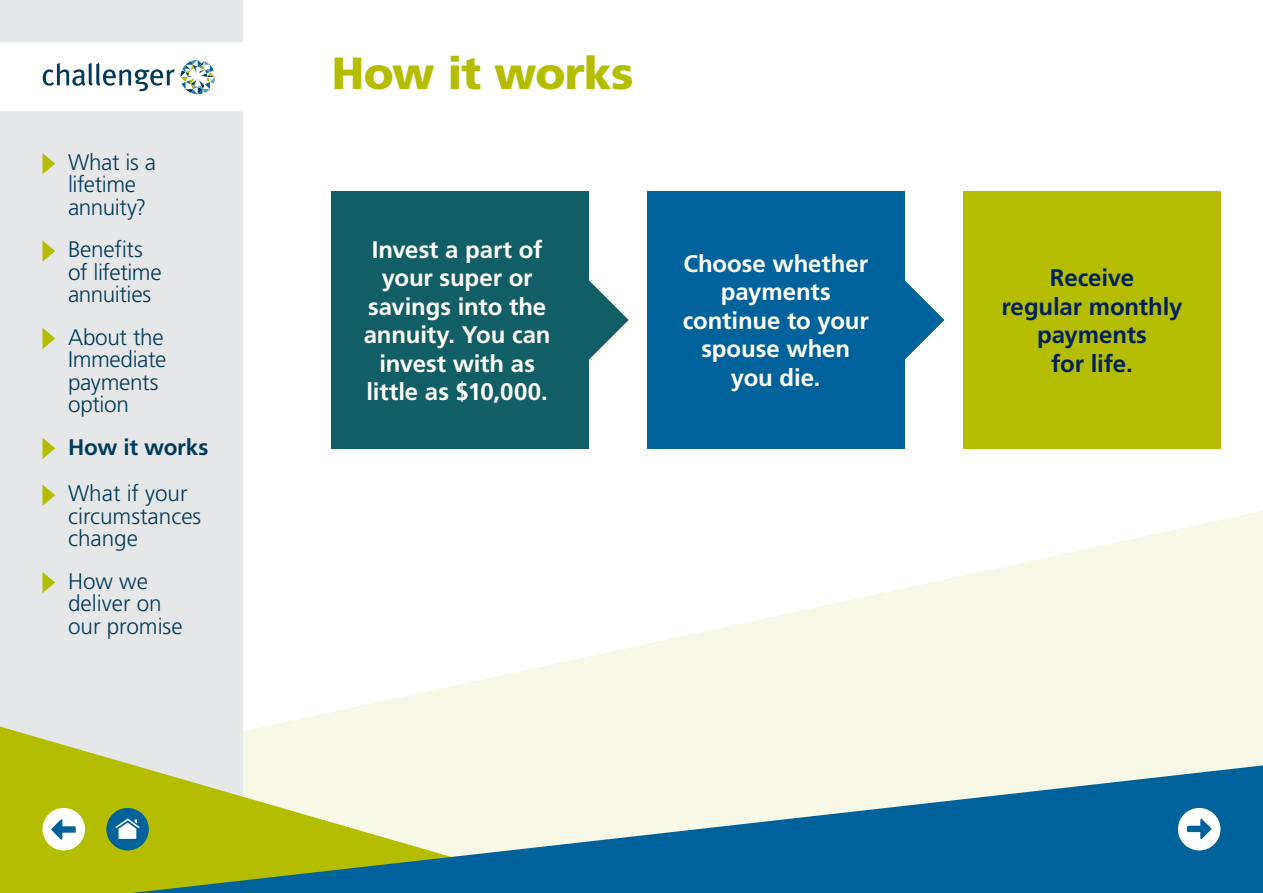
<style>
.page{position:relative;width:1263px;height:893px;background:#fff}
.page>*{position:absolute;margin:0;border:0;box-sizing:border-box;transform-origin:0 0}
.t1{font:900 45px "Frutiger LT Pro";letter-spacing:-.015em;color:#b5bd00}
.t2{font:700 24px/28.5px "Frutiger LT Pro";letter-spacing:-.005em;color:#fff;text-align:center}
.t3{font:700 24px/28.5px "Frutiger LT Pro";letter-spacing:-.005em;color:#00205b;text-align:center}
.t4{font:300 22.5px/22.5px "Frutiger LT Pro";letter-spacing:-.01em;color:#003b5c}
.t5{font:700 22.5px "Frutiger LT Pro";letter-spacing:-.015em;color:#003b5c}
</style>
<div class="page">
<svg style="left:242px;top:511px;width:1021px;height:254px;fill:#f8f8e6"></svg>
<div style="left:963px;top:191px;width:257px;height:258px;background:#b5bd00"></div>
<div style="left:647px;top:191px;width:258px;height:258px;background:#00629b"></div>
<svg style="left:589px;top:280px;width:40px;height:80px"></svg>
<svg style="left:905px;top:280px;width:39px;height:80px"></svg>
<div style="left:332px;top:191px;width:257px;height:258px;background:#115e67"></div>
<div style="left:0;top:0;width:242px;height:893px;background:#e6e7e8"></div>
<svg style="left:0;top:723px;width:576px;height:170px"></svg>
<svg style="left:132px;top:765px;width:1131px;height:128px;background:#73a5a0"></svg>
<div style="left:0;top:43px;width:251px;height:68px;background:#fff"></div>
<svg style="left:43px;top:60px;width:172px;height:34px"></svg>
<div style="left:106px;top:808px;width:43px;height:42px;background:#00629b;border-radius:50%"></div>
<svg style="left:115px;top:818px;width:25px;height:21px"></svg>
<div style="left:1178px;top:808px;width:42px;height:42px;background:#fff;border-radius:50%"></div>
<svg style="left:1187px;top:818px;width:24px;height:21px"></svg>
<div style="left:43px;top:808px;width:42px;height:42px;background:#fff;border-radius:50%"></div>
<svg style="left:51px;top:819px;width:25px;height:21px"></svg>
<svg style="left:43px;top:153px;width:12px;height:21px"></svg>
<svg style="left:43px;top:241px;width:12px;height:21px"></svg>
<svg style="left:43px;top:328px;width:12px;height:21px"></svg>
<svg style="left:43px;top:438px;width:12px;height:21px"></svg>
<svg style="left:43px;top:485px;width:12px;height:21px"></svg>
<svg style="left:43px;top:572px;width:12px;height:21px"></svg>
<p class="t4" style="left:68px;top:151px;width:90px">What is a lifetime annuity?</p>
<p class="t4" style="left:68px;top:238px;width:95px">Benefits of lifetime annuities</p>
<p class="t4" style="left:68px;top:326px;width:100px">About the<br>Immediate payments option</p>
<p class="t5" style="left:68px;top:433px;width:142px">How it works</p>
<p class="t4" style="left:68px;top:482px;width:135px">What if your circumstances change</p>
<p class="t4" style="left:68px;top:570px;width:116px">How we deliver on our promise</p>
<h1 class="t1" style="left:332px;top:46px;width:304px">How it works</h1>
<p class="t2" style="left:364px;top:235px;width:188px">Invest a part of your super or savings into the annuity. You can invest with as little as $10,000.</p>
<p class="t2" style="left:683px;top:249px;width:187px">Choose whether payments continue to your spouse when you die.</p>
<p class="t3" style="left:1001px;top:264px;width:183px">Receive<br>regular monthly payments<br>for life.</p>
</div>
